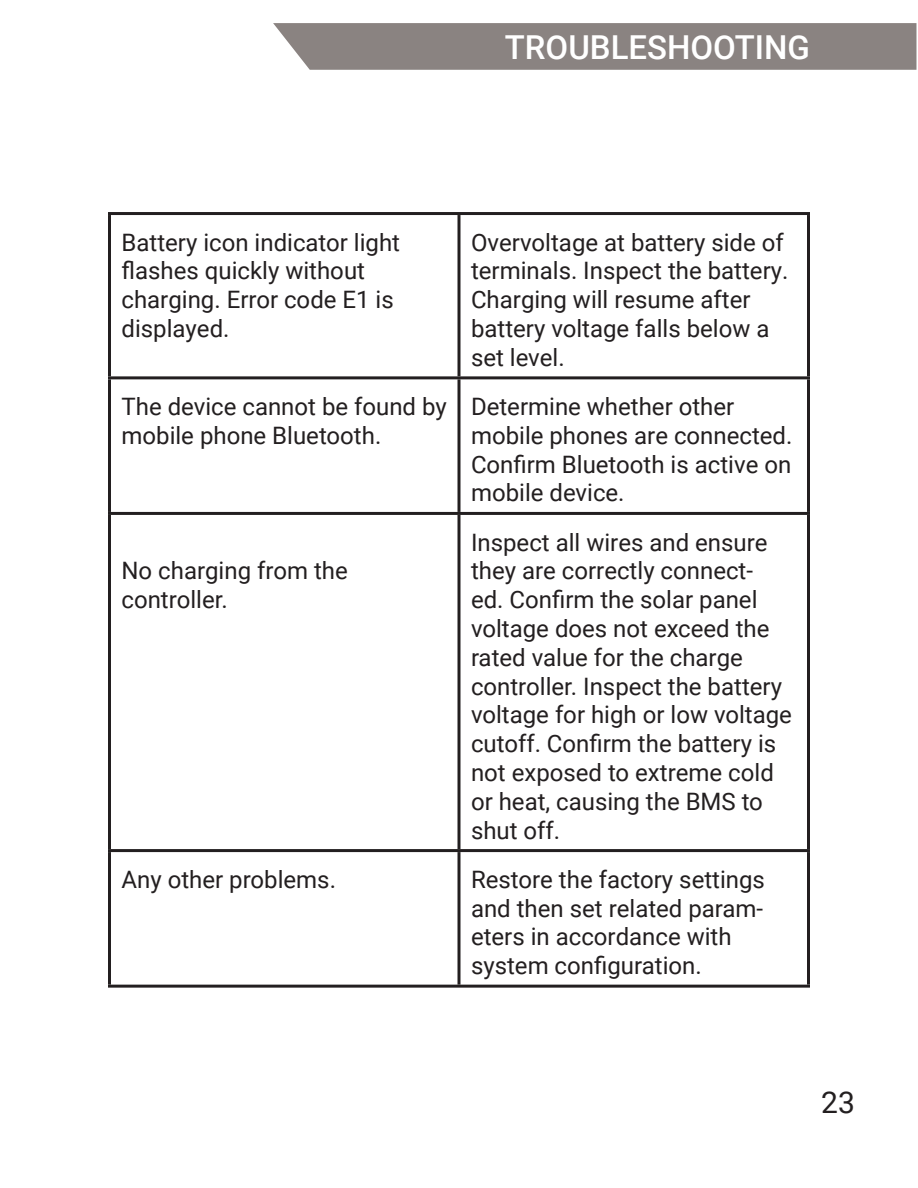
<style>
.page{position:relative;width:918px;height:1188px;background:#fff}
.page>*{position:absolute;margin:0;border:0;box-sizing:border-box;transform-origin:0 0}
.t1{font:500 33px "Roboto";color:#fff}
.t2{font:30px "Roboto";color:#231f20}
.t3{font:24px/28.8px "Roboto";color:#231f20}
</style>
<div class="page">
<svg style="left:273px;top:23px;width:643px;height:47px;background:#8e8785"></svg>
<hr style="left:108px;top:212px;width:351px;height:3px;background:#231f20">
<hr style="left:108px;top:215px;width:3px;height:161px;background:#231f20">
<hr style="left:459px;top:212px;width:351px;height:3px;background:#231f20">
<hr style="left:458px;top:215px;width:2px;height:161px;background:#231f20">
<hr style="left:807px;top:215px;width:3px;height:161px;background:#231f20">
<hr style="left:108px;top:376px;width:351px;height:3px;background:#231f20">
<hr style="left:108px;top:379px;width:3px;height:133px;background:#231f20">
<hr style="left:459px;top:376px;width:351px;height:3px;background:#231f20">
<hr style="left:458px;top:379px;width:2px;height:133px;background:#231f20">
<hr style="left:807px;top:379px;width:3px;height:133px;background:#231f20">
<hr style="left:108px;top:512px;width:351px;height:3px;background:#231f20">
<hr style="left:108px;top:515px;width:3px;height:334px;background:#231f20">
<hr style="left:459px;top:512px;width:351px;height:3px;background:#231f20">
<hr style="left:458px;top:515px;width:2px;height:334px;background:#231f20">
<hr style="left:807px;top:515px;width:3px;height:334px;background:#231f20">
<hr style="left:108px;top:849px;width:351px;height:3px;background:#231f20">
<hr style="left:108px;top:852px;width:3px;height:133px;background:#231f20">
<hr style="left:459px;top:849px;width:351px;height:3px;background:#231f20">
<hr style="left:458px;top:852px;width:2px;height:133px;background:#231f20">
<hr style="left:807px;top:852px;width:3px;height:133px;background:#231f20">
<hr style="left:108px;top:985px;width:351px;height:3px;background:#231f20">
<hr style="left:459px;top:985px;width:351px;height:3px;background:#231f20">
<p class="t1" style="left:505px;top:24px;width:307px">TROUBLESHOOTING</p>
<p class="t3" style="left:122px;top:227px;width:280px">Battery icon indicator light flashes quickly without charging. Error code E1 is displayed.</p>
<p class="t3" style="left:471px;top:227px;width:319px">Overvoltage at battery side of terminals. Inspect the battery.<br>Charging will resume after battery voltage falls below a set level.</p>
<p class="t3" style="left:122px;top:391px;width:327px">The device cannot be found by mobile phone Bluetooth.</p>
<p class="t3" style="left:471px;top:391px;width:323px">Determine whether other mobile phones are connected.<br>Confirm Bluetooth is active on mobile device.</p>
<p class="t3" style="left:122px;top:556px;width:228px">No charging from the controller.</p>
<p class="t3" style="left:471px;top:527px;width:323px">Inspect all wires and ensure they are correctly connect-<br>ed. Confirm the solar panel voltage does not exceed the rated value for the charge controller. Inspect the battery voltage for high or low voltage cutoff. Confirm the battery is not exposed to extreme cold or heat, causing the BMS to shut off.</p>
<p class="t3" style="left:122px;top:864px;width:216px">Any other problems.</p>
<p class="t3" style="left:471px;top:864px;width:296px">Restore the factory settings and then set related param&shy;eters in accordance with system configuration.</p>
<p class="t2" style="left:821px;top:1081px;width:35px">23</p>
</div>
